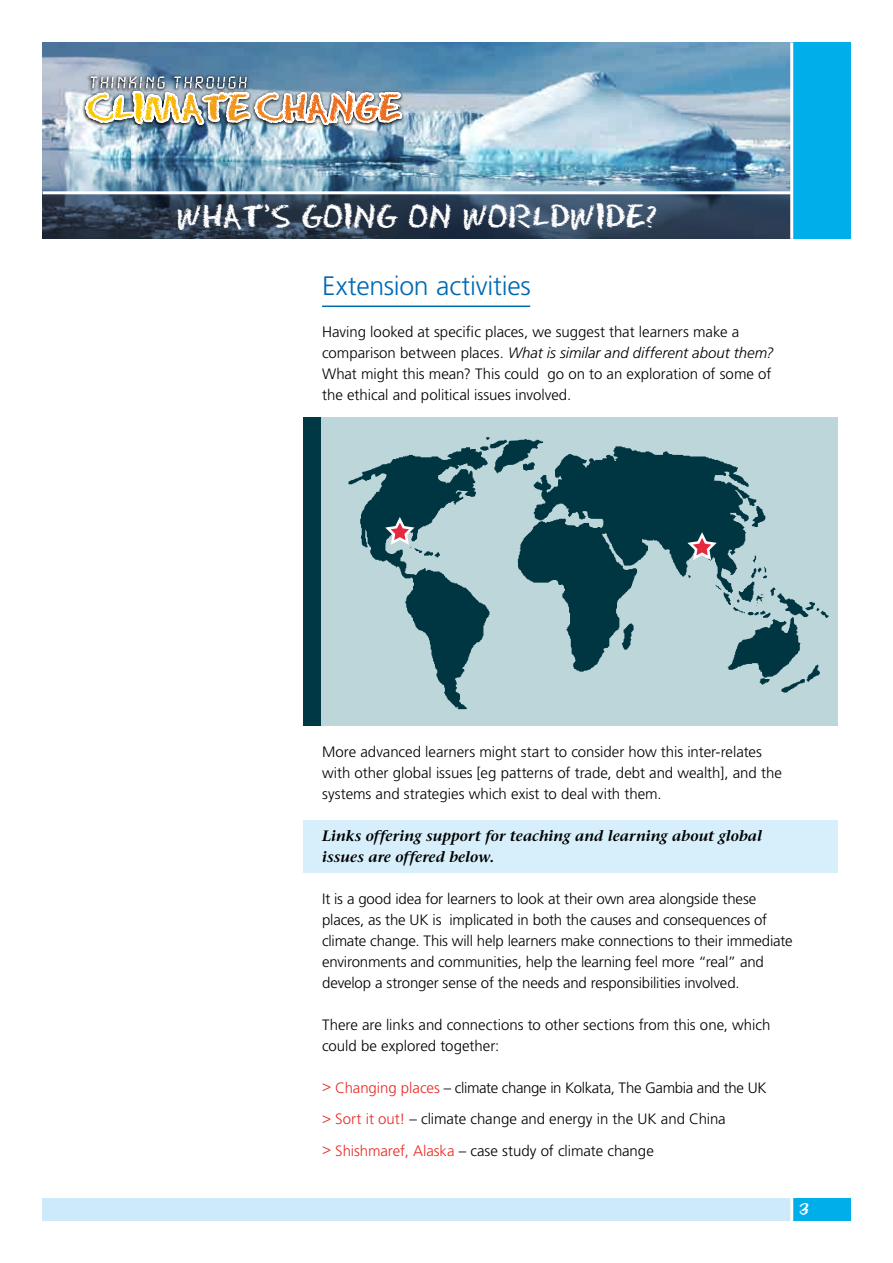
<style>
.page{position:relative;width:893px;height:1263px;background:#fff}
.page>*{position:absolute;margin:0;border:0;box-sizing:border-box;transform-origin:0 0}
.t1{font:30px "Eraser";color:#fff}
.t2{font:300 26.7px "Frutiger";letter-spacing:-.01em;color:#0069b4}
.t3{font:300 15px/21px "Frutiger";letter-spacing:-.005em;color:#000}
.t4{font:italic 600 15px/21px "Stone Serif";color:#000}
.s1{font-style:italic}
.s2{color:#e72a23}
</style>
<div class="page">
<svg style="left:43px;top:194px;width:747px;height:45px;background:#304156"></svg>
<svg style="left:43px;top:43px;width:747px;height:148px;background:#82a9c2"></svg>
<div style="left:792px;top:43px;width:58px;height:196px;background:#00aeea"></div>
<hr style="left:790px;top:43px;width:3px;height:196px;background:#fff">
<img style="left:79px;top:72px;width:327px;height:59px">
<div style="left:792px;top:1198px;width:58px;height:22px;background:#00aeea"></div>
<div style="left:43px;top:1198px;width:749px;height:22px;background:#cceafa"></div>
<hr style="left:790px;top:1196px;width:3px;height:26px;background:#fff">
<div style="left:304px;top:418px;width:534px;height:308px;background:#003846"></div>
<div style="left:322px;top:418px;width:516px;height:308px;background:#bcd6d9"></div>
<svg style="left:348px;top:437px;width:481px;height:272px"></svg>
<svg style="left:382px;top:516px;width:35px;height:31px"></svg>
<svg style="left:685px;top:532px;width:34px;height:30px"></svg>
<div style="left:304px;top:820px;width:534px;height:52px;background:#d6effb"></div>
<hr style="left:322px;top:305px;width:208px;height:2px;background:#0069b4">
<h1 class="t1" style="left:177px;top:199px;width:482px">what’s going oN worldwide?</h1>
<h2 class="t2" style="left:322px;top:270px;width:210px">Extension activities</h2>
<p class="t3" style="left:322px;top:321px;width:453px">Having looked at specific places, we suggest that learners make a comparison between places. <span class="s1">What is similar and different about them?<br></span>What might this mean? This could go on to an exploration of some of the ethical and political issues involved.</p>
<p class="t3" style="left:322px;top:741px;width:461px">More advanced learners might start to consider how this inter-relates with other global issues [eg patterns of trade, debt and wealth], and the systems and strategies which exist to deal with them.</p>
<p class="t4" style="left:322px;top:825px;width:441px">Links offering support for teaching and learning about global issues are offered below.</p>
<p class="t3" style="left:322px;top:888px;width:472px">It is a good idea for learners to look at their own area alongside these places, as the UK is implicated in both the causes and consequences of climate change. This will help learners make connections to their immediate environments and communities, help the learning feel more “real” and develop a stronger sense of the needs and responsibilities involved.</p>
<p class="t3" style="left:322px;top:1014px;width:450px">There are links and connections to other sections from this one, which could be explored together:</p>
<p class="t3" style="left:322px;top:1072px;width:446px;line-height:31.5px"><span class="s2">&gt; Changing places</span> – climate change in Kolkata, The Gambia and the UK <span class="s2">&gt; Sort it out!</span> – climate change and energy in the UK and China<br><span class="s2">&gt; Shishmaref, Alaska</span> – case study of climate change</p>
</div>
